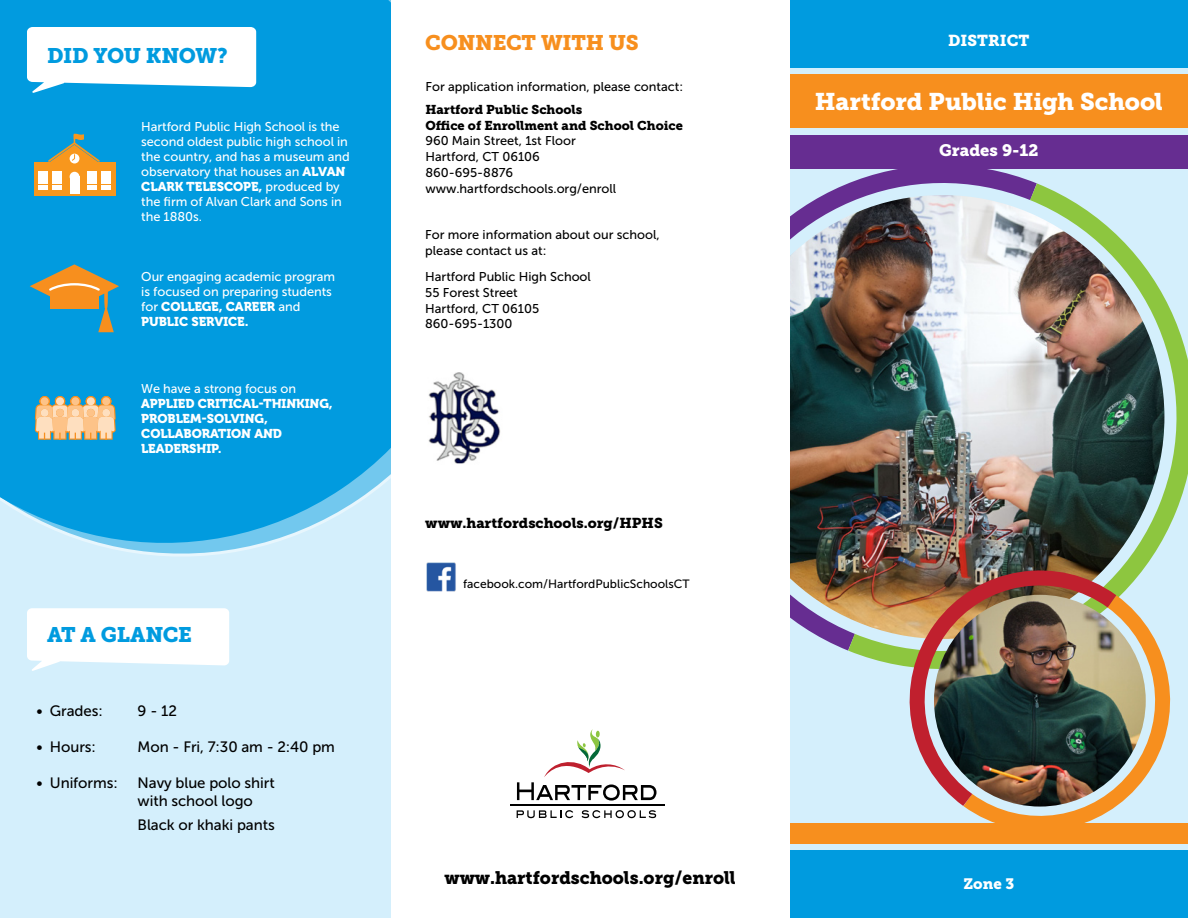
<style>
.page{position:relative;width:1188px;height:918px;background:#fff}
.page>*{position:absolute;margin:0;border:0;box-sizing:border-box;transform-origin:0 0}
.t1{font:24px "Museo Slab 900";letter-spacing:-.01em;color:#fff}
.t2{font:21px "Museo Slab 900";letter-spacing:-.025em;color:#009bdf}
.t3{font:21px "Museo Slab 900";letter-spacing:-.015em;color:#f78f1e}
.t4{font:18px "Museo Slab 900";color:#000}
.t5{font:16.5px "Museo Slab 900";color:#fff}
.t6{font:15.75px "Museo Slab 900";color:#fff}
.t7{font:15px/18px "Museo Sans 500";letter-spacing:-.005em;color:#000}
.t8{font:15px "Museo Slab 900";color:#fff}
.t9{font:14.25px "Museo Slab 900";color:#000}
.t10{font:12.75px/15px "Museo Sans 500";letter-spacing:-.005em;color:#fff}
.t11{font:12.75px/15.8px "Museo Sans 500";color:#000}
.t12{font:12.75px/15px "Museo 900";letter-spacing:-.005em;color:#fff}
.t13{font:12.75px/15.8px "Museo Slab 900";color:#000}
.t14{font:12px "Museo Sans 500";color:#000}
.s1{font-family:"Museo 900"}
.s2{font-family:"Museo Sans 500"}
</style>
<div class="page">
<div style="left:790px;top:0;width:398px;height:918px;background:#d4effc"></div>
<div style="left:790px;top:850px;width:398px;height:68px;background:#009bdf"></div>
<div style="left:790px;top:824px;width:398px;height:20px;background:#f78f1e"></div>
<div style="left:790px;top:135px;width:398px;height:34px;background:#662d91"></div>
<div style="left:790px;top:0;width:398px;height:68px;background:#009bdf"></div>
<div style="left:790px;top:74px;width:398px;height:54px;background:#f78f1e"></div>
<div style="left:0;top:0;width:392px;height:918px;background:#d4effc"></div>
<svg style="left:0;top:0;width:392px;height:587px;background:#1ba5e2"></svg>
<svg style="left:790px;top:192px;width:38px;height:450px;background:#63686e"></svg>
<img style="left:828px;top:169px;width:360px;height:492px">
<svg style="left:30px;top:264px;width:89px;height:68px;background:#689892"></svg>
<div style="left:34px;top:162px;width:81px;height:33px;background:#f8971d"></div>
<div style="left:70px;top:177px;width:9px;height:17px;background:#fff"></div>
<div style="left:38px;top:172px;width:10px;height:12px;background:#fff"></div>
<div style="left:38px;top:185px;width:10px;height:5px;background:#fff"></div>
<div style="left:52px;top:185px;width:10px;height:5px;background:#fff"></div>
<div style="left:87px;top:185px;width:10px;height:5px;background:#fff"></div>
<div style="left:101px;top:172px;width:10px;height:12px;background:#fff"></div>
<div style="left:101px;top:185px;width:10px;height:5px;background:#fff"></div>
<svg style="left:46px;top:133px;width:55px;height:53px"></svg>
<svg style="left:34px;top:395px;width:83px;height:46px;background:#cbbd9c"></svg>
<div style="left:102px;top:409px;width:8px;height:8px;background:#fedfbf;border-radius:50%"></div>
<img style="left:428px;top:373px;width:73px;height:91px">
<img style="left:427px;top:562px;width:29px;height:30px">
<svg style="left:517px;top:810px;width:56px;height:8px"></svg>
<svg style="left:582px;top:810px;width:74px;height:8px"></svg>
<hr style="left:511px;top:804px;width:154px;height:2px;background:#000">
<svg style="left:517px;top:729px;width:140px;height:72px"></svg>
<svg style="left:947px;top:580px;width:241px;height:244px"></svg>
<img style="left:880px;top:562px;width:253px;height:259px">
<img style="left:934px;top:595px;width:212px;height:212px;border-radius:106px">
<svg style="left:27px;top:27px;width:229px;height:66px;background:#e0f2fb"></svg>
<svg style="left:27px;top:608px;width:202px;height:63px;background:#f9fdfe"></svg>
<p class="t2" style="left:47px;top:43px;width:182px">DID YOU KNOW?</p>
<p class="t10" style="left:141px;top:119px;width:210px">Hartford Public High School is the second oldest public high school in the country, and has a museum and observatory that houses an <span class="s1">ALVAN<br>CLARK TELESCOPE,</span> produced by the firm of Alvan Clark and Sons in the 1880s.</p>
<p class="t10" style="left:141px;top:269px;width:196px">Our engaging academic program is focused on preparing students for <span class="s1">COLLEGE, CAREER</span> and<br><span class="s1">PUBLIC SERVICE.</span></p>
<p class="t12" style="left:141px;top:381px;width:193px"><span class="s2">We have a strong focus on<br></span>APPLIED CRITICAL-THINKING,<br>PROBLEM-SOLVING,<br>COLLABORATION AND<br>LEADERSHIP.</p>
<p class="t2" style="left:47px;top:623px;width:146px">AT A GLANCE</p>
<p class="t7" style="left:36px;top:702px;width:68px">• Grades:</p>
<p class="t7" style="left:138px;top:702px;width:41px">9 - 12</p>
<p class="t7" style="left:36px;top:738px;width:61px">• Hours:</p>
<p class="t7" style="left:138px;top:738px;width:199px">Mon - Fri, 7:30 am - 2:40 pm</p>
<p class="t7" style="left:36px;top:774px;width:83px">• Uniforms:</p>
<p class="t7" style="left:138px;top:774px;width:139px">Navy blue polo shirt with school logo</p>
<p class="t7" style="left:138px;top:816px;width:139px">Black or khaki pants</p>
<p class="t3" style="left:425px;top:30px;width:215px">CONNECT WITH US</p>
<p class="t11" style="left:425px;top:78px;width:259px">For application information, please contact:</p>
<p class="t13" style="left:425px;top:102px;width:259px">Hartford Public Schools<br>Office of Enrollment and School Choice</p>
<p class="t11" style="left:425px;top:133px;width:152px">960 Main Street, 1st Floor<br>Hartford, CT 06106</p>
<p class="t11" style="left:425px;top:165px;width:89px">860-695-8876</p>
<p class="t11" style="left:425px;top:180px;width:192px">www.hartfordschools.org/enroll</p>
<p class="t11" style="left:425px;top:227px;width:236px">For more information about our school, please contact us at:</p>
<p class="t11" style="left:425px;top:269px;width:167px">Hartford Public High School</p>
<p class="t11" style="left:425px;top:285px;width:94px">55 Forest Street</p>
<p class="t11" style="left:425px;top:300px;width:115px">Hartford, CT 06105</p>
<p class="t11" style="left:425px;top:316px;width:89px">860-695-1300</p>
<p class="t9" style="left:425px;top:515px;width:239px">www.hartfordschools.org/HPHS</p>
<p class="t14" style="left:463px;top:578px;width:228px">facebook.com/HartfordPublicSchoolsCT</p>
<p class="t4" style="left:445px;top:867px;width:293px">www.hartfordschools.org/enroll</p>
<p class="t6" style="left:948px;top:31px;width:83px">DISTRICT</p>
<p class="t1" style="left:815px;top:88px;width:350px">Hartford Public High School</p>
<p class="t5" style="left:939px;top:141px;width:101px">Grades 9-12</p>
<p class="t8" style="left:963px;top:875px;width:53px">Zone 3</p>
</div>
